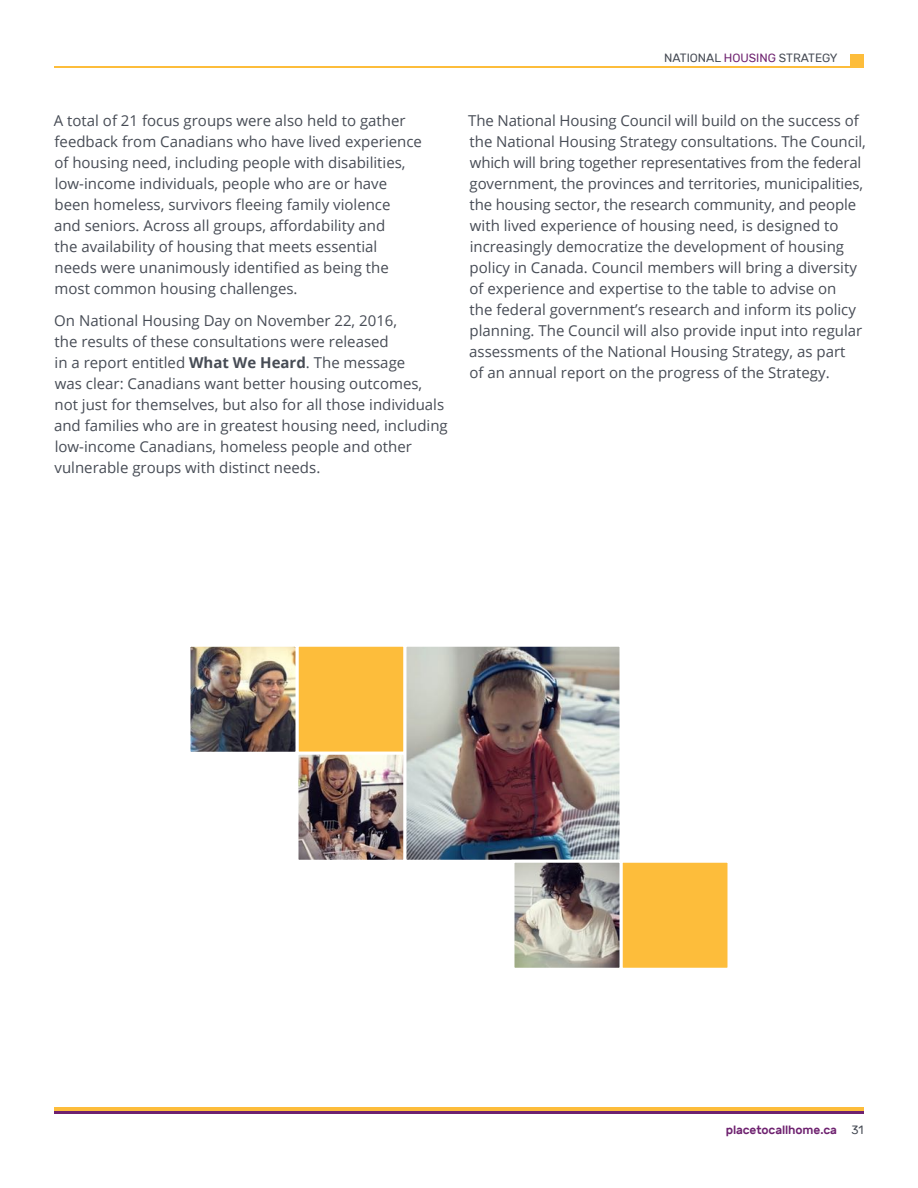
<style>
.page{position:relative;width:918px;height:1188px;background:#fff}
.page>*{position:absolute;margin:0;border:0;box-sizing:border-box;transform-origin:0 0}
.t1{font:15px/21px "Open Sans";color:#474c55}
.t2{font:12px "Rubik";color:#474c55}
.t3{font:500 12px "Rubik";letter-spacing:-.01em;color:#6e216f}
.s1{color:#6e216f}
.s2{font-weight:700}
.s3{font-weight:400;color:#474c55}
</style>
<div class="page">
<div style="left:850px;top:54px;width:14px;height:14px;background:#fdbd3b"></div>
<hr style="left:54px;top:66px;width:810px;height:2px;background:#fdbd3b">
<hr style="left:54px;top:1107px;width:810px;height:4px;background:#fdbd3b">
<hr style="left:54px;top:1111px;width:810px;height:3px;background:#6e216f">
<div style="left:296px;top:644px;width:110px;height:111px;background:#fdbd3b;border:3px solid #fff"></div>
<div style="left:620px;top:860px;width:110px;height:111px;background:#fdbd3b;border:3px solid #fff"></div>
<img style="left:300px;top:756px;width:102px;height:103px">
<div style="left:296px;top:752px;width:110px;height:111px;border:3px solid #fff"></div>
<img style="left:408px;top:648px;width:210px;height:211px">
<div style="left:404px;top:644px;width:218px;height:219px;border:3px solid #fff"></div>
<img style="left:192px;top:648px;width:102px;height:103px">
<div style="left:188px;top:644px;width:110px;height:111px;border:3px solid #fff"></div>
<img style="left:516px;top:864px;width:102px;height:103px">
<div style="left:512px;top:860px;width:110px;height:111px;border:3px solid #fff"></div>
<p class="t2" style="left:664px;top:51px;width:175px">NATIONAL <span class="s1">HOUSING</span> STRATEGY</p>
<p class="t1" style="left:54px;top:110px;width:370px">A total of 21 focus groups were also held to gather feedback from Canadians who have lived experience of housing need, including people with disabilities, low-income individuals, people who are or have been homeless, survivors fleeing family violence<br>and seniors. Across all groups, affordability and<br>the availability of housing that meets essential needs were unanimously identified as being the most common housing challenges.</p>
<p class="t1" style="left:54px;top:310px;width:395px">On National Housing Day on November 22, 2016,<br>the results of these consultations were released<br>in a report entitled <span class="s2">What We Heard</span>. The message<br>was clear: Canadians want better housing outcomes, not just for themselves, but also for all those individuals and families who are in greatest housing need, including low-income Canadians, homeless people and other vulnerable groups with distinct needs.</p>
<p class="t1" style="left:468px;top:110px;width:399px">The National Housing Council will build on the success of the National Housing Strategy consultations. The Council, which will bring together representatives from the federal government, the provinces and territories, municipalities, the housing sector, the research community, and people with lived experience of housing need, is designed to increasingly democratize the development of housing policy in Canada. Council members will bring a diversity of experience and expertise to the table to advise on<br>the federal government’s research and inform its policy planning. The Council will also provide input into regular assessments of the National Housing Strategy, as part<br>of an annual report on the progress of the Strategy.</p>
<p class="t3" style="left:726px;top:1123px;width:139px">placetocallhome.ca <span class="s3">31</span></p>
</div>
